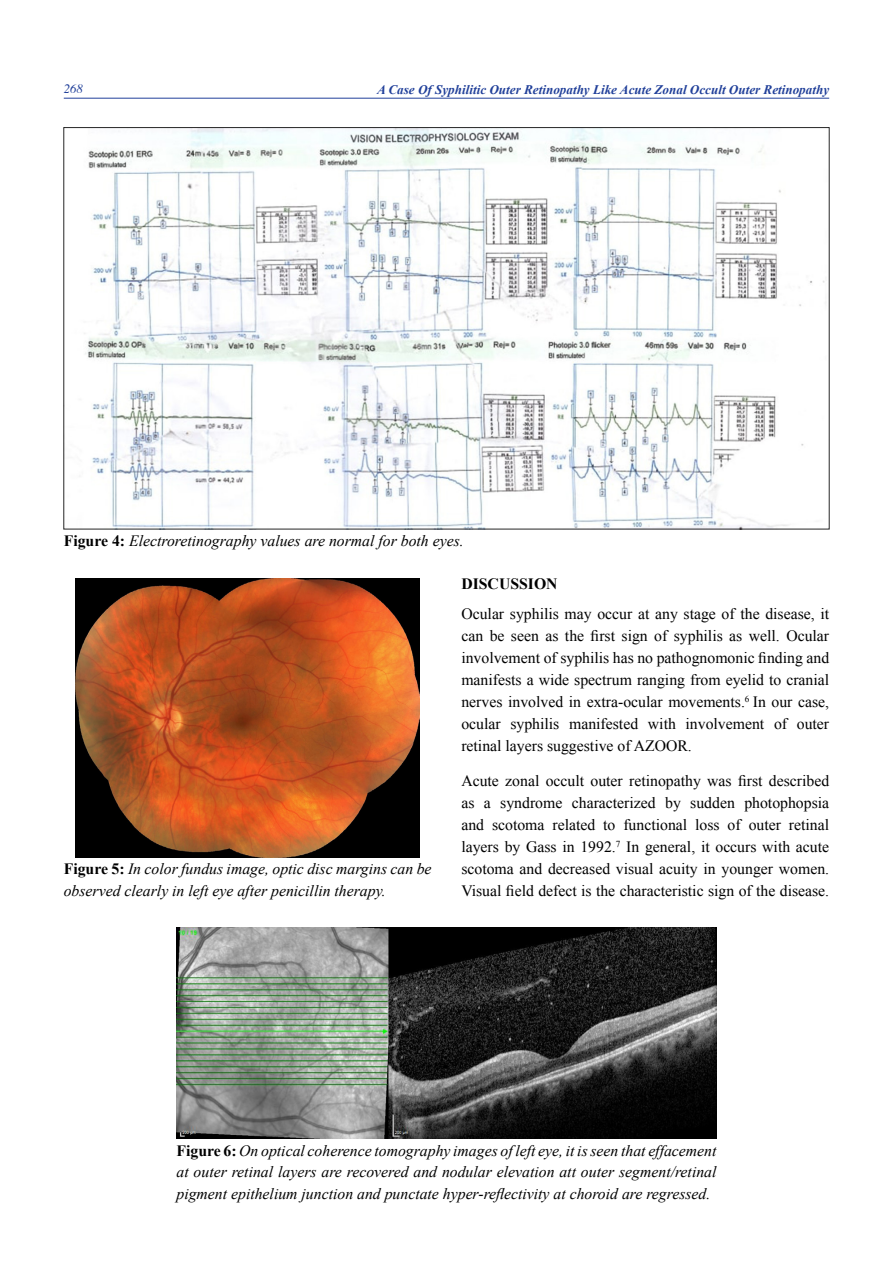
<style>
.page{position:relative;width:893px;height:1263px;background:#fff}
.page>*{position:absolute;margin:0;border:0;box-sizing:border-box;transform-origin:0 0}
.t1{font:15.75px/22px "Times New Roman";color:#000;text-align:justify}
.t2{font:italic 15.75px/21.8px "Times New Roman";color:#000;text-align:justify}
.t3{font:700 15.75px "Times New Roman";color:#000}
.t4{font:italic 700 13.2px "Times New Roman";color:#21409a}
.t5{font:italic 12.75px "Times";color:#21409a}
.s1{font-weight:700;font-style:normal}
</style>
<div class="page">
<hr style="left:64px;top:98px;width:765px;height:1px;background:#21409a">
<img style="left:84px;top:129px;width:741px;height:398px">
<img style="left:76px;top:578px;width:344px;height:279px">
<img style="left:176px;top:928px;width:540px;height:211px">
<p class="t5" style="left:64px;top:81px;width:21px">268</p>
<p class="t4" style="left:377px;top:80px;width:453px">A Case Of Syphilitic Outer Retinopathy Like Acute Zonal Occult Outer Retinopathy</p>
<p class="t2" style="left:64px;top:529px;width:401px"><span class="s1">Figure 4:</span> Electroretinography values are normal for both eyes.</p>
<p class="t2" style="left:64px;top:858px;width:369px"><span class="s1">Figure 5:</span> In color fundus image, optic disc margins can be observed clearly in left eye after penicillin therapy.</p>
<p class="t3" style="left:461px;top:572px;width:98px">DISCUSSION</p>
<p class="t1" style="left:461px;top:603px;width:369px">Ocular syphilis may occur at any stage of the disease, it can be seen as the first sign of syphilis as well. Ocular involvement of syphilis has no pathognomonic finding and manifests a wide spectrum ranging from eyelid to cranial nerves involved in extra-ocular movements.<sup>6</sup> In our case, ocular syphilis manifested with involvement of outer retinal layers suggestive of AZOOR.</p>
<p class="t1" style="left:461px;top:769px;width:369px">Acute zonal occult outer retinopathy was first described as a syndrome characterized by sudden photophopsia and scotoma related to functional loss of outer retinal layers by Gass in 1992.<sup>7</sup> In general, it occurs with acute scotoma and decreased visual acuity in younger women.<br>Visual field defect is the characteristic sign of the disease.</p>
<p class="t2" style="left:176px;top:1139px;width:542px"><span class="s1">Figure 6:</span> On optical coherence tomography images of left eye, it is seen that effacement at outer retinal layers are recovered and nodular elevation att outer segment/retinal pigment epithelium junction and punctate hyper-reflectivity at choroid are regressed.</p>
</div>
